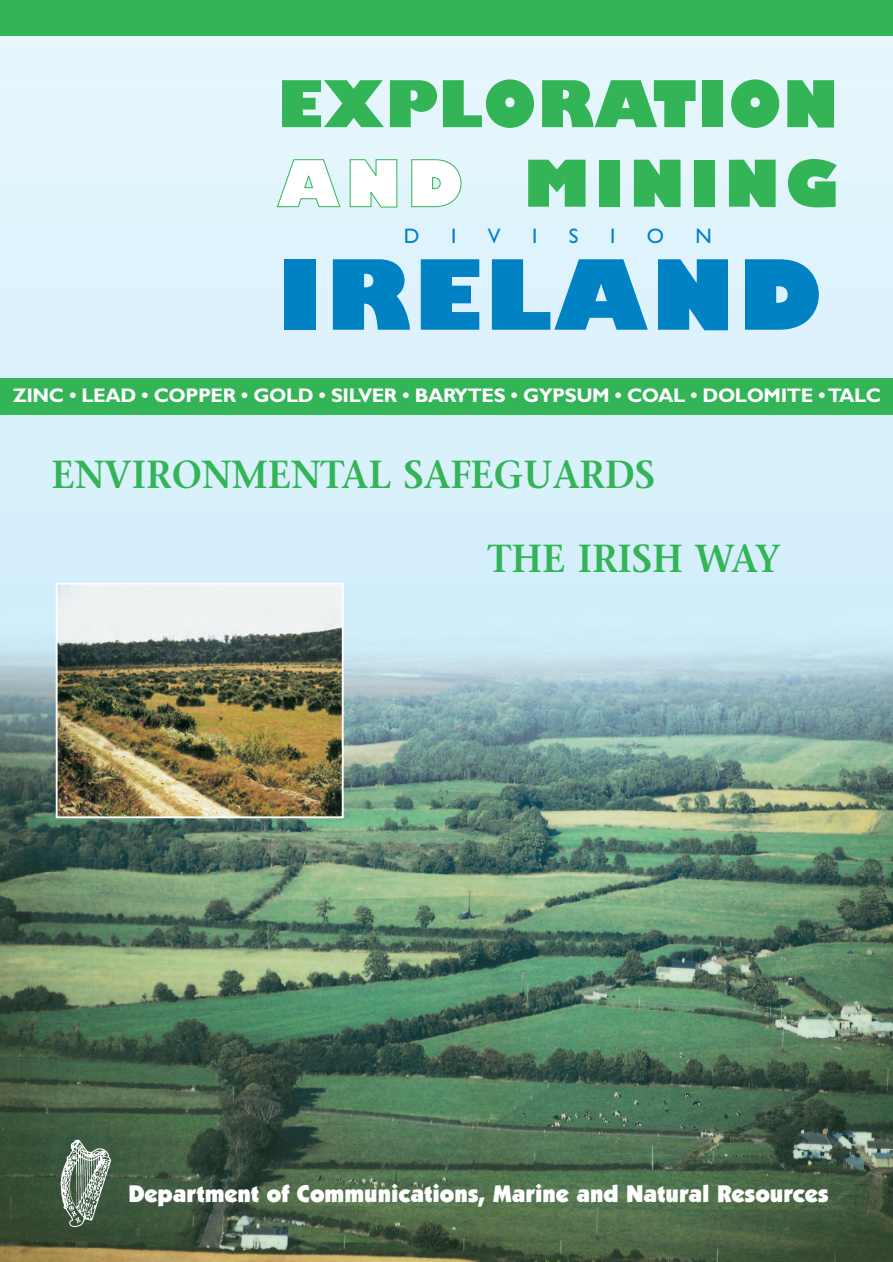
<style>
.page{position:relative;width:893px;height:1262px;background:#fff}
.page>*{position:absolute;margin:0;border:0;box-sizing:border-box;transform-origin:0 0}
.t1{font:800 94.5px "Gill Sans";letter-spacing:.035em;color:#0082c5}
.t2{font:800 63px/79.5px "Gill Sans";letter-spacing:.01em;color:#32b457}
.t3{font:600 39px/84px "Stone Serif";color:#32b457;scale:.95 1}
.t4{font:900 24px "Kabel IT Cby BT";color:#fff}
.t5{font:21px "Gill Sans";color:#0082c5}
.t6{font:700 19.8px "Gill Sans";letter-spacing:-.02em;color:#fff}
.s1{color:#fff}
</style>
<div class="page">
<img style="left:0;top:36px;width:892px;height:1225px">
<div style="left:0;top:378px;width:892px;height:36px;background:#32b457"></div>
<div style="left:0;top:0;width:892px;height:36px;background:#32b457"></div>
<img style="left:59px;top:585px;width:281px;height:230px">
<div style="left:56px;top:582px;width:287px;height:236px;border:2px solid #fff"></div>
<img style="left:58px;top:1138px;width:54px;height:90px">
<h2 class="t2" style="left:277px;top:69px;width:562px">EXPLORATION<br><span class="s1">AND</span> MINING</h2>
<p class="t5" style="left:404px;top:228px;width:17px">D</p>
<p class="t5" style="left:451px;top:228px;width:7px">I</p>
<p class="t5" style="left:488px;top:228px;width:14px">V</p>
<p class="t5" style="left:532px;top:228px;width:7px">I</p>
<p class="t5" style="left:569px;top:228px;width:11px">S</p>
<p class="t5" style="left:610px;top:228px;width:7px">I</p>
<p class="t5" style="left:646px;top:228px;width:19px">O</p>
<p class="t5" style="left:695px;top:228px;width:18px">N</p>
<h1 class="t1" style="left:277px;top:259px;width:545px">IRELAND</h1>
<p class="t6" style="left:13px;top:389px;width:869px">ZINC • LEAD • COPPER • GOLD • SILVER • BARYTES • GYPSUM • COAL • DOLOMITE • TALC</p>
<h3 class="t3" style="left:487px;top:436px;width:310px;text-indent:-436px">ENVIRONMENTAL SAFEGUARDS<br>THE IRISH WAY</h3>
<p class="t4" style="left:128px;top:1185px;width:701px">Department of Communications, Marine and Natural Resources</p>
</div>
